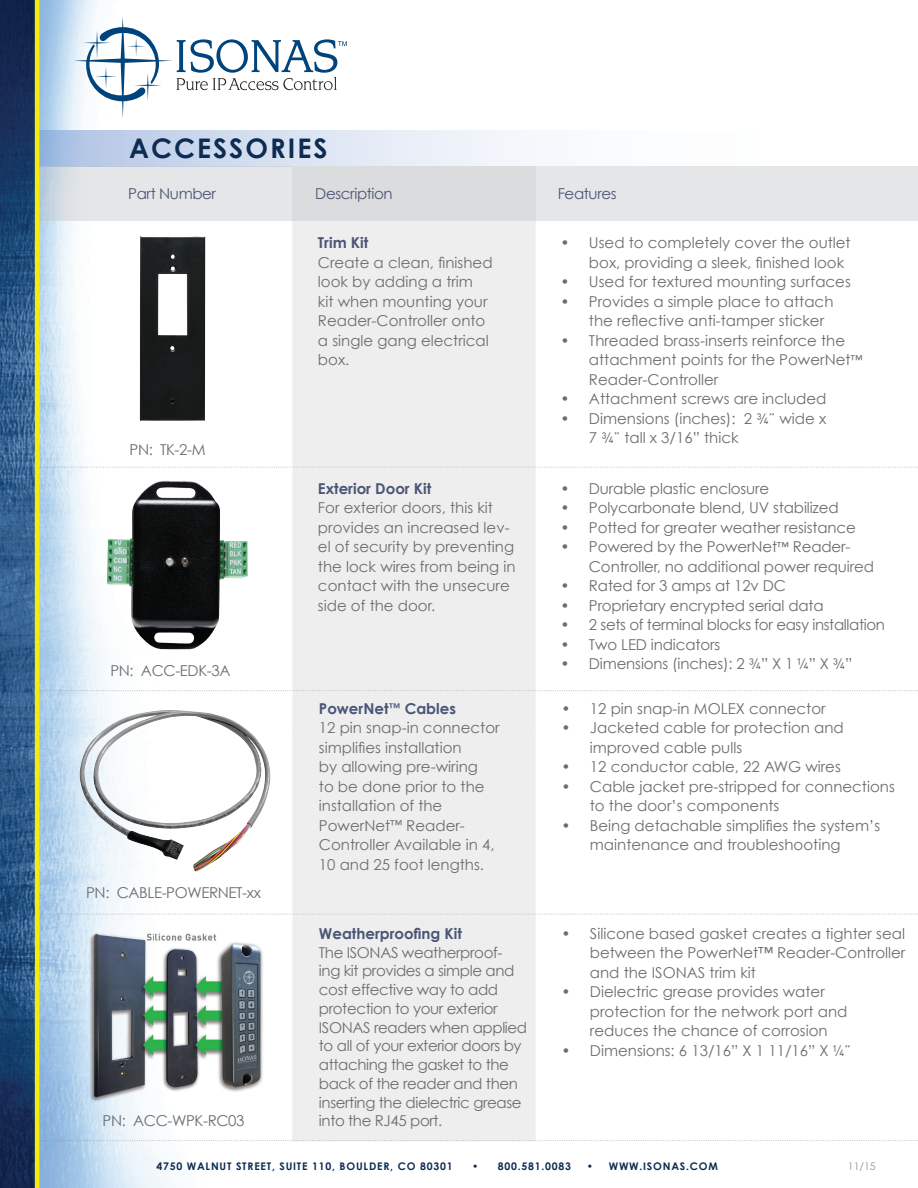
<style>
.page{position:relative;width:918px;height:1188px;background:#fff}
.page>*{position:absolute;margin:0;border:0;box-sizing:border-box;transform-origin:0 0}
.t1{font:700 27px "Century Gothic";letter-spacing:.075em;color:#0e2b51}
.t2{font:15px/19.5px "Century Gothic";color:#6c6d70}
.t3{font:15px/18.8px "Century Gothic";letter-spacing:-.025em;color:#6c6d70}
.t4{font:700 15px "Century Gothic";color:#4b5575}
.t5{font:15px "Century Gothic";letter-spacing:-.025em;color:#4b5575}
.t6{font:700 10.5px "Century Gothic";letter-spacing:.075em;color:#0e2b51}
.t7{font:10.5px "Century Gothic";color:#939598}
.s1{font-weight:700;color:#4b5575}
.s2{font-weight:700;font-size:12px;color:#4b5575}
.s3{font-size:12px}
.s4{font-family:"DIN"}
</style>
<div class="page">
<img style="left:0;top:0;width:918px;height:1188px">
<img style="left:40px;top:130px;width:878px;height:91px">
<div style="left:292px;top:167px;width:244px;height:974px;background:#eeeeef"></div>
<img style="left:40px;top:166px;width:878px;height:1px">
<img style="left:863px;top:467px;width:55px;height:1px">
<img style="left:481px;top:467px;width:55px;height:1px">
<img style="left:235px;top:467px;width:56px;height:1px">
<img style="left:863px;top:690px;width:55px;height:1px">
<img style="left:481px;top:690px;width:55px;height:1px">
<img style="left:235px;top:690px;width:56px;height:1px">
<img style="left:863px;top:914px;width:55px;height:1px">
<img style="left:481px;top:914px;width:55px;height:1px">
<img style="left:235px;top:914px;width:56px;height:1px">
<img style="left:140px;top:236px;width:65px;height:185px">
<img style="left:107px;top:481px;width:141px;height:168px">
<img style="left:79px;top:710px;width:192px;height:161px">
<img style="left:67px;top:929px;width:219px;height:175px">
<img style="left:863px;top:1140px;width:55px;height:1px">
<img style="left:481px;top:1140px;width:55px;height:1px">
<img style="left:235px;top:1140px;width:56px;height:1px">
<svg style="left:75px;top:16px;width:272px;height:103px"></svg>
<hr style="left:35px;top:0;width:4px;height:1188px;background:#f5ec0e">
<h1 class="t1" style="left:129px;top:131px;width:200px">ACCESSORIES</h1>
<p class="t5" style="left:128px;top:185px;width:89px">Part Number</p>
<p class="t5" style="left:315px;top:185px;width:79px">Description</p>
<p class="t5" style="left:558px;top:185px;width:60px">Features</p>
<p class="t2" style="left:130px;top:440px;width:78px">PN: TK-2-M</p>
<p class="t3" style="left:110px;top:661px;width:122px">PN: ACC-EDK-3A</p>
<p class="t3" style="left:86px;top:883px;width:176px">PN: CABLE-POWERNET-xx</p>
<p class="t4" style="left:318px;top:233px;width:52px">Trim Kit</p>
<p class="t2" style="left:318px;top:252px;width:176px">Create a clean, finished look by adding a trim<br>kit when mounting your<br>Reader-Controller onto a single gang electrical box.</p>
<p class="t4" style="left:318px;top:479px;width:115px">Exterior Door Kit</p>
<p class="t2" style="left:318px;top:498px;width:199px">For exterior doors, this kit provides an increased lev&shy;el of security by preventing the lock wires from being in contact with the unsecure side of the door.</p>
<p class="t2" style="left:319px;top:699px;width:182px"><span class="s1">PowerNet</span><span class="s2">™</span> <span class="s1">Cables<br></span>12 pin snap-in connector simplifies installation<br>by allowing pre-wiring<br>to be done prior to the installation of the<br>PowerNet<span class="s3">™</span> Reader-<br>Controller Available in 4,<br>10 and 25 foot lengths.</p>
<p class="t4" style="left:319px;top:924px;width:145px">Weatherproofing Kit</p>
<p class="t3" style="left:319px;top:943px;width:210px">The ISONAS weatherproof&shy;ing kit provides a simple and cost effective way to add protection to your exterior<br>ISONAS readers when applied to all of your exterior doors by attaching the gasket to the back of the reader and then inserting the dielectric grease</p>
<p class="t2" style="left:589px;top:233px;width:263px;text-indent:-28px">• Used to completely cover the outlet box, providing a sleek, finished look</p>
<p class="t2" style="left:560px;top:272px;width:292px">• Used for textured mounting surfaces</p>
<p class="t2" style="left:589px;top:291px;width:246px;text-indent:-28px">• Provides a simple place to attach the reflective anti-tamper sticker</p>
<p class="t2" style="left:589px;top:330px;width:275px;text-indent:-28px">• Threaded brass-inserts reinforce the attachment points for the PowerNet<span class="s3">™<br></span>Reader-Controller</p>
<p class="t2" style="left:560px;top:389px;width:268px">• Attachment screws are included</p>
<p class="t2" style="left:589px;top:408px;width:239px;text-indent:-28px">• Dimensions (inches): 2 <span class="s4">¾”</span> wide x<br>7 <span class="s4">¾”</span> tall x 3/16” thick</p>
<p class="t2" style="left:560px;top:479px;width:210px">• Durable plastic enclosure</p>
<p class="t2" style="left:560px;top:498px;width:280px">• Polycarbonate blend, UV stabilized</p>
<p class="t2" style="left:560px;top:518px;width:297px">• Potted for greater weather resistance</p>
<p class="t2" style="left:589px;top:537px;width:287px;text-indent:-28px">• Powered by the PowerNet<span class="s3">™</span> Reader-<br>Controller, no additional power required</p>
<p class="t2" style="left:560px;top:576px;width:227px">• Rated for 3 amps at 12v DC</p>
<p class="t2" style="left:560px;top:596px;width:265px">• Proprietary encrypted serial data</p>
<p class="t3" style="left:560px;top:615px;width:326px">• 2 sets of terminal blocks for easy installation</p>
<p class="t2" style="left:560px;top:635px;width:161px">• Two LED indicators</p>
<p class="t2" style="left:560px;top:654px;width:293px">• Dimensions (inches): 2 <span class="s4">¾</span>” X 1 <span class="s4">¼</span>” X <span class="s4">¾</span>”</p>
<p class="t2" style="left:561px;top:699px;width:266px">• 12 pin snap-in MOLEX connector</p>
<p class="t2" style="left:590px;top:718px;width:255px;text-indent:-28px">• Jacketed cable for protection and improved cable pulls</p>
<p class="t2" style="left:561px;top:757px;width:281px">• 12 conductor cable, 22 AWG wires</p>
<p class="t2" style="left:590px;top:777px;width:306px;text-indent:-28px">• Cable jacket pre-stripped for connections to the door’s components</p>
<p class="t2" style="left:590px;top:816px;width:292px;text-indent:-28px">• Being detachable simplifies the system’s maintenance and troubleshooting</p>
<p class="t2" style="left:590px;top:924px;width:317px;text-align:justify;text-indent:-28px">• Silicone based gasket creates a tighter seal between the PowerNet™ Reader-Controller and the ISONAS trim kit</p>
<p class="t2" style="left:590px;top:982px;width:259px;text-indent:-28px">• Dielectric grease provides water protection for the network port and reduces the chance of corrosion</p>
<p class="t2" style="left:561px;top:1041px;width:291px">• Dimensions: 6 13/16” X 1 11/16” X <span class="s4">¼”</span></p>
<p class="t3" style="left:103px;top:1111px;width:143px">PN: ACC-WPK-RC03</p>
<p class="t3" style="left:319px;top:1111px;width:125px">into the RJ45 port.</p>
<p class="t6" style="left:156px;top:1160px;width:298px">4750 WALNUT STREET, SUITE 110, BOULDER, CO 80301</p>
<p class="t6" style="left:472px;top:1160px;width:101px">• 800.581.0083</p>
<p class="t6" style="left:587px;top:1160px;width:133px">• WWW.ISONAS.COM</p>
<p class="t7" style="left:848px;top:1160px;width:29px">11/15</p>
</div>
